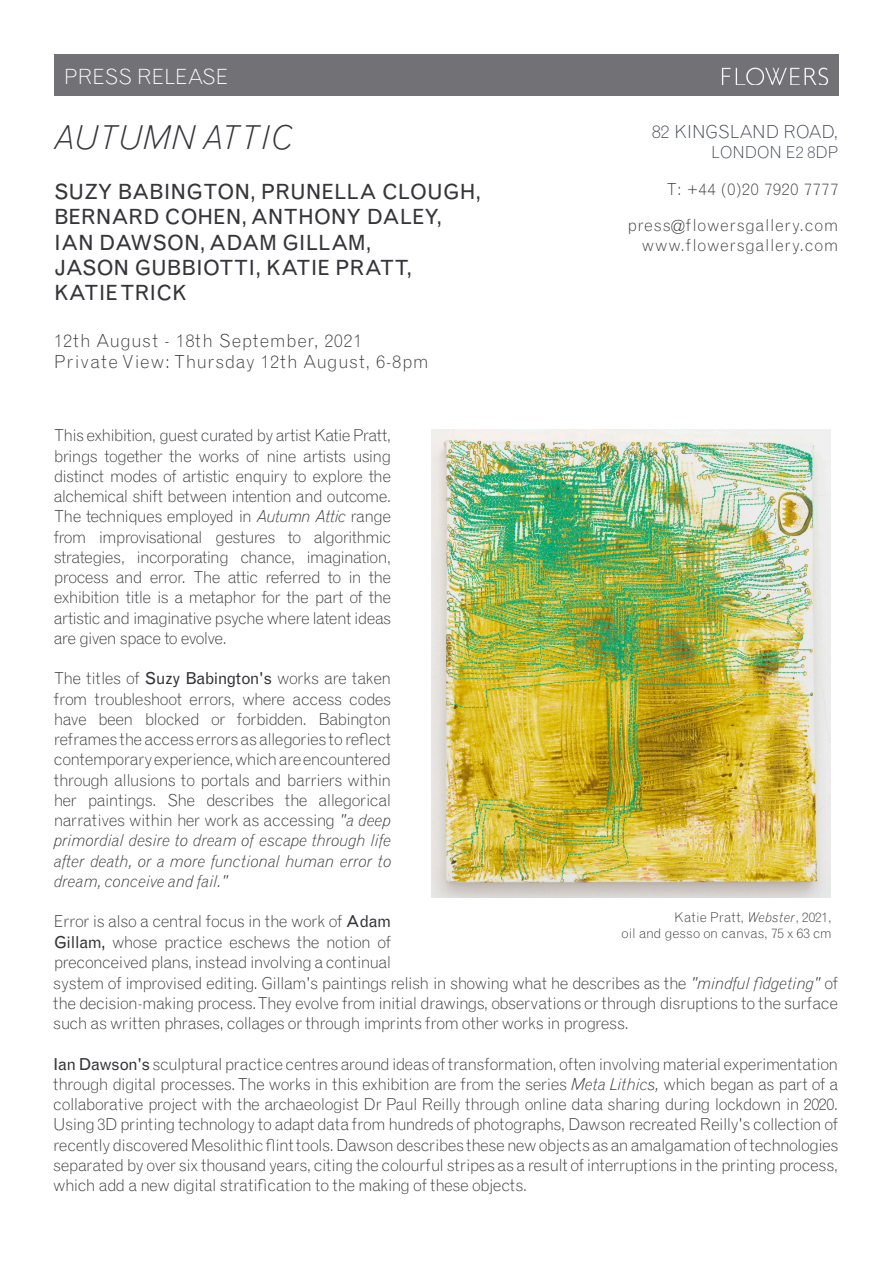
<style>
.page{position:relative;width:893px;height:1263px;background:#fff}
.page>*{position:absolute;margin:0;border:0;box-sizing:border-box;transform-origin:0 0}
.t1{font:italic 300 33px "Grotesque MT Std";color:#36353a}
.t2{font:21px "Grotesque MT Std";color:#36353a}
.t3{font:300 21px "Grotesque MT Std";color:#fff}
.t4{font:300 18px "Grotesque MT Std";letter-spacing:.05em;color:#36353a}
.t5{font:300 18px "Grotesque MT Std";color:#434a55}
.t6{font:300 16.5px/20.2px "Grotesque MT Std";letter-spacing:-.03em;color:#36353a;text-align:justify}
.t7{font:300 16.5px "Grotesque MT Std";letter-spacing:.045em;color:#36353a}
.t8{font:300 16.5px "Grotesque MT Std";letter-spacing:.05em;color:#36353a}
.t9{font:300 16.5px "Grotesque MT Std";color:#434a55}
.t10{font:300 13.5px "Grotesque MT Std";color:#36353a}
.s1{font-style:italic}
.s2{font-weight:400}
</style>
<div class="page">
<div style="left:54px;top:54px;width:785px;height:42px;background:#727175"></div>
<img style="left:722px;top:67px;width:106px;height:18px">
<img style="left:431px;top:429px;width:400px;height:468px">
<p class="t3" style="left:64px;top:63px;width:166px">PRESS RELEASE</p>
<p class="t1" style="left:54px;top:117px;width:242px">AUTUMN ATTIC</p>
<p class="t2" style="left:54px;top:180px;width:429px">SUZY BABINGTON, PRUNELLA CLOUGH,</p>
<p class="t2" style="left:54px;top:205px;width:389px">BERNARD COHEN, ANTHONY DALEY,</p>
<p class="t2" style="left:54px;top:230px;width:319px">IAN DAWSON, ADAM GILLAM,</p>
<p class="t2" style="left:54px;top:255px;width:360px">JASON GUBBIOTTI, KATIE PRATT,</p>
<p class="t2" style="left:54px;top:280px;width:134px">KATIE TRICK</p>
<p class="t4" style="left:54px;top:330px;width:309px">12th August - 18th September, 2021</p>
<p class="t4" style="left:54px;top:351px;width:376px">Private View: Thursday 12th August, 6-8pm</p>
<p class="t5" style="left:652px;top:121px;width:188px">82 KINGSLAND ROAD,</p>
<p class="t9" style="left:711px;top:142px;width:129px">LONDON E2 8DP</p>
<p class="t8" style="left:666px;top:179px;width:173px">T: +44 (0)20 7920 7777</p>
<p class="t7" style="left:627px;top:215px;width:212px">press@flowersgallery.com</p>
<p class="t7" style="left:642px;top:235px;width:198px">www.flowersgallery.com</p>
<p class="t6" style="left:54px;top:425px;width:339px">This exhibition, guest curated by artist Katie Pratt, brings together the works of nine artists using distinct modes of artistic enquiry to explore the alchemical shift between intention and outcome.<br>The techniques employed in <span class="s1">Autumn Attic</span> range from improvisational gestures to algorithmic strategies, incorporating chance, imagination, process and error. The attic referred to in the exhibition title is a metaphor for the part of the artistic and imaginative psyche where latent ideas are given space to evolve.</p>
<p class="t6" style="left:54px;top:668px;width:339px">The titles of <span class="s2">Suzy Babington's</span> works are taken from troubleshoot errors, where access codes have been blocked or forbidden. Babington reframes the access errors as allegories to reflect contemporary experience, which are encountered through allusions to portals and barriers within her paintings. She describes the allegorical narratives within her work as accessing <span class="s1">"a deep primordial desire to dream of escape through life after death, or a more functional human error to dream, conceive and fail."</span></p>
<p class="t6" style="left:54px;top:911px;width:339px">Error is also a central focus in the work of <span class="s2">Adam Gillam,</span> whose practice eschews the notion of preconceived plans, instead involving a continual</p>
<p class="t10" style="left:674px;top:909px;width:159px">Katie Pratt, <span class="s1">Webster</span>, 2021,</p>
<p class="t10" style="left:622px;top:925px;width:212px">oil and gesso on canvas, 75 x 63 cm</p>
<p class="t6" style="left:53px;top:973px;width:786px">system of improvised editing. Gillam's paintings relish in showing what he describes as the <span class="s1">"mindful fidgeting"</span> of the decision-making process. They evolve from initial drawings, observations or through disruptions to the surface such as written phrases, collages or through imprints from other works in progress.</p>
<p class="t6" style="left:53px;top:1054px;width:786px"><span class="s2">Ian Dawson's</span> sculptural practice centres around ideas of transformation, often involving material experimentation through digital processes. The works in this exhibition are from the series <span class="s1">Meta Lithics,</span> which began as part of a collaborative project with the archaeologist Dr Paul Reilly through online data sharing during lockdown in 2020.<br>Using 3D printing technology to adapt data from hundreds of photographs, Dawson recreated Reilly's collection of recently discovered Mesolithic flint tools. Dawson describes these new objects as an amalgamation of technologies separated by over six thousand years, citing the colourful stripes as a result of interruptions in the printing process, which add a new digital stratification to the making of these objects.</p>
</div>
